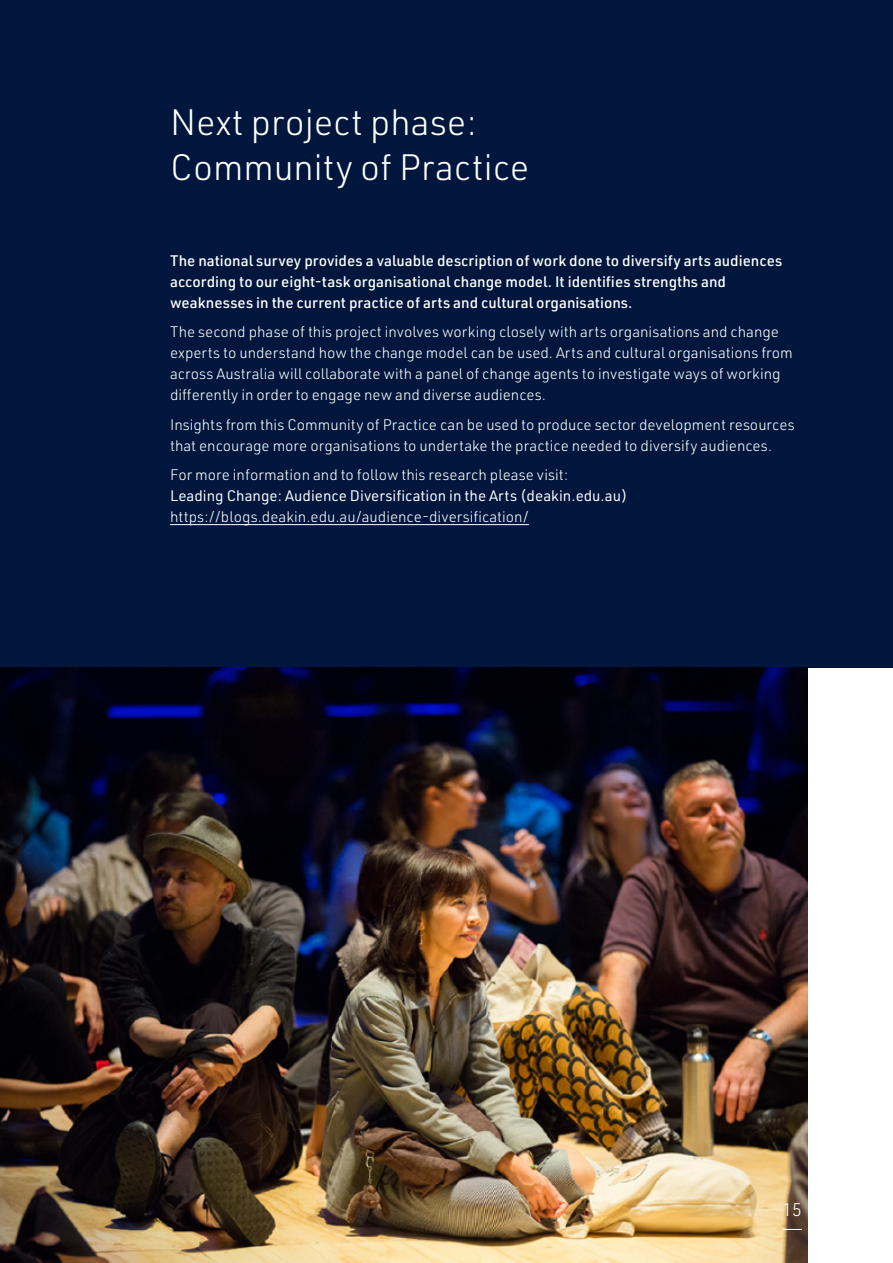
<style>
.page{position:relative;width:893px;height:1263px;background:#fff}
.page>*{position:absolute;margin:0;border:0;box-sizing:border-box;transform-origin:0 0}
.t1{font:300 36px/45px "URWDIN";color:#fff}
.t2{font:300 18px "URWDIN";color:#fff}
.t3{font:300 15px/21px "URWDIN";color:#fff}
.t4{font:500 15px/21px "URWDIN";color:#fff}
.t5{font:15px "URWDIN";color:#fff}
</style>
<div class="page">
<div style="left:0;top:0;width:893px;height:668px;background:#00163d"></div>
<img style="left:0;top:668px;width:808px;height:595px">
<svg style="left:782px;top:1229px;width:20px;height:1px"></svg>
<hr style="left:170px;top:524px;width:359px;height:1px;background:#fff">
<h1 class="t1" style="left:170px;top:98px;width:361px">Next project phase:<br>Community of Practice</h1>
<p class="t4" style="left:170px;top:249px;width:614px">The national survey provides a valuable description of work done to diversify arts audiences according to our eight-task organisational change model. It identifies strengths and weaknesses in the current practice of arts and cultural organisations.</p>
<p class="t3" style="left:170px;top:321px;width:624px">The second phase of this project involves working closely with arts organisations and change experts to understand how the change model can be used. Arts and cultural organisations from across Australia will collaborate with a panel of change agents to investigate ways of working differently in order to engage new and diverse audiences.</p>
<p class="t3" style="left:170px;top:414px;width:626px">Insights from this Community of Practice can be used to produce sector development resources that encourage more organisations to undertake the practice needed to diversify audiences.</p>
<p class="t3" style="left:170px;top:464px;width:400px">For more information and to follow this research please visit:</p>
<p class="t5" style="left:170px;top:486px;width:459px">Leading Change: Audience Diversification in the Arts (deakin.edu.au)</p>
<p class="t3" style="left:170px;top:506px;width:360px">https://blogs.deakin.edu.au/audience-diversification/</p>
<p class="t2" style="left:782px;top:1198px;width:21px">15</p>
</div>
